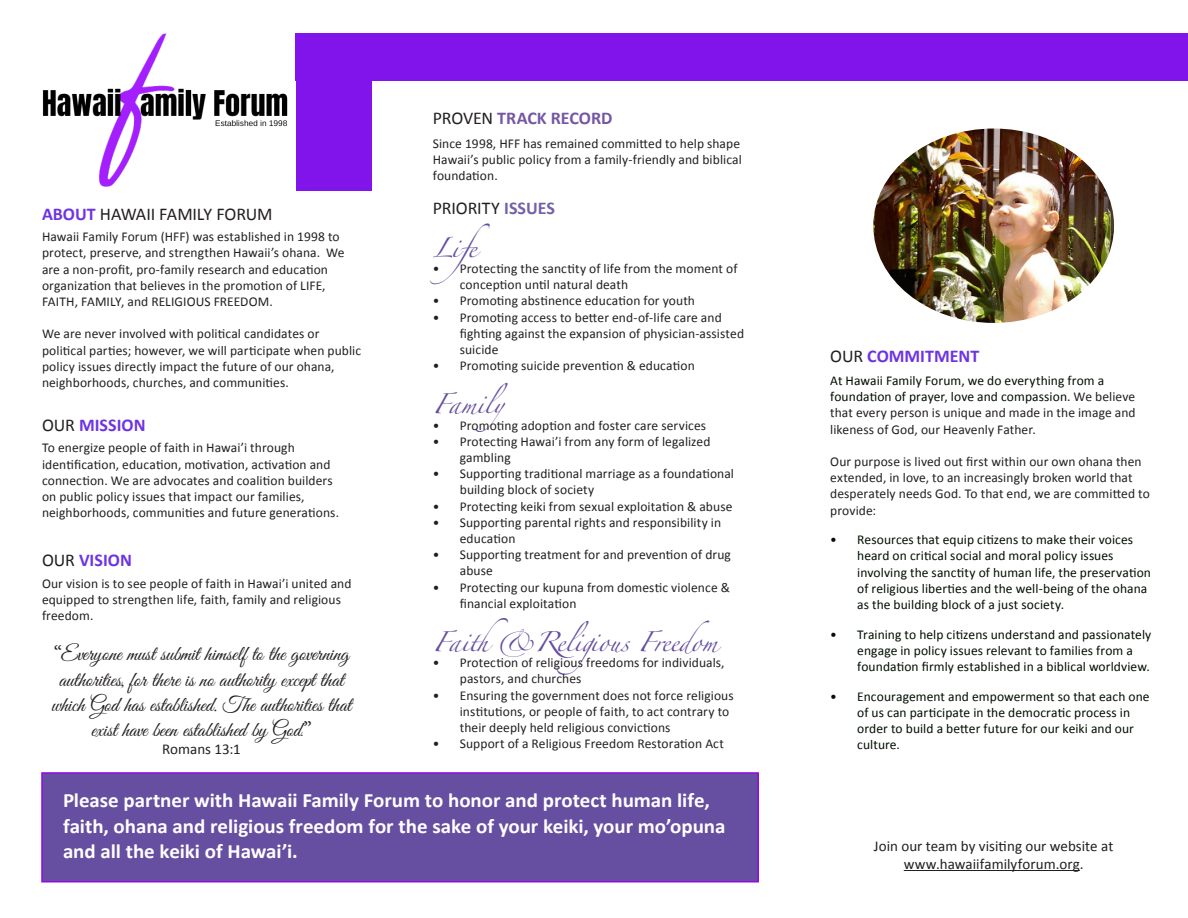
<style>
.page{position:relative;width:1188px;height:918px;background:#fff}
.page>*{position:absolute;margin:0;border:0;box-sizing:border-box;transform-origin:0 0}
.t1{font:21px/25.2px "Great Vibes";letter-spacing:.005em;color:#231f20;text-align:center}
.t2{font:700 20.4px/25.2px "Calibri";letter-spacing:-.005em;color:#fff}
.t3{font:18px "Calibri";letter-spacing:-.01em;color:#231f20}
.t4{font:700 18px "Calibri";color:#6e33e3}
.Header_1{font:18px "Zapfino";letter-spacing:-.015em;color:#664ea0}
.t5{font:700 18px "Calibri";letter-spacing:-.005em;color:#7557a4}
.t6{font:15px "Calibri";color:#231f20}
.Paragraph_Style_1{font:13.5px/16.2px "Calibri";letter-spacing:.005em;color:#231f20}
.t7{font:13.5px/16.2px "Calibri";letter-spacing:.005em;color:#000f01}
.s1{font-weight:400;color:#231f20}
.s2{font-weight:700;color:#6e33e3}
.s3{font-weight:700;color:#7360a9}
.s4{font-family:"Minion Pro"}
.s5{font-family:"Snell Roundhand"}
.s6{color:#000f01}
</style>
<div class="page">
<div style="left:296px;top:80px;width:75px;height:110px;background:#8014ea"></div>
<div style="left:296px;top:33px;width:892px;height:48px;background:#8014ea"></div>
<hr style="left:904px;top:870px;width:176px;height:1px;background:#231f20">
<img style="left:873px;top:129px;width:241px;height:194px">
<div style="left:42px;top:773px;width:716px;height:109px;background:#664ea0"></div>
<div style="left:41px;top:772px;width:718px;height:110px;border:2px solid #9508e3"></div>
<img style="left:42px;top:33px;width:246px;height:154px">
<p class="t5" style="left:433px;top:105px;width:181px"><span class="s1">PROVEN</span> TRACK RECORD</p>
<p class="Paragraph_Style_1" style="left:433px;top:135px;width:311px">Since 1998, HFF has remained committed to help shape<br>Hawaii’s public policy from a family-friendly and biblical foundation.</p>
<p class="t3" style="left:42px;top:202px;width:232px"><span class="s2">ABOUT</span> HAWAII FAMILY FORUM</p>
<p class="t3" style="left:433px;top:196px;width:124px">PRIORITY <span class="s3">ISSUES</span></p>
<p class="Header_1" style="left:433px;top:240px;width:88px">Life</p>
<p class="Paragraph_Style_1" style="left:42px;top:228px;width:304px">Hawaii Family Forum (HFF) was established in 1998 to protect, preserve, and strengthen Hawaii’s ohana. We are a non-profit, pro-family research and education organization that believes in the promotion of LIFE, FAITH, FAMILY, and RELIGIOUS FREEDOM.</p>
<p class="Paragraph_Style_1" style="left:42px;top:326px;width:321px">We are never involved with political candidates or political parties; however, we will participate when public policy issues directly impact the future of our ohana, neighborhoods, churches, and communities.</p>
<p class="Paragraph_Style_1" style="left:460px;top:260px;width:279px;text-indent:-27px">• Protecting the sanctity of life from the moment of conception until natural death</p>
<p class="Paragraph_Style_1" style="left:433px;top:292px;width:264px">• Promoting abstinence education for youth</p>
<p class="Paragraph_Style_1" style="left:460px;top:309px;width:286px;text-indent:-27px">• Promoting access to better end-of-life care and fighting against the expansion of physician-assisted suicide</p>
<p class="Paragraph_Style_1" style="left:433px;top:357px;width:263px">• Promoting suicide prevention &amp; education</p>
<p class="Header_1" style="left:433px;top:397px;width:91px">Family</p>
<p class="t4" style="left:42px;top:412px;width:105px"><span class="s1">OUR</span> MISSION</p>
<p class="Paragraph_Style_1" style="left:433px;top:417px;width:275px">• Promoting adoption and foster care services</p>
<p class="Paragraph_Style_1" style="left:460px;top:433px;width:252px;text-indent:-27px">• Protecting Hawai’i from any form of legalized gambling</p>
<p class="Paragraph_Style_1" style="left:460px;top:465px;width:276px;text-indent:-27px">• Supporting traditional marriage as a foundational building block of society</p>
<p class="Paragraph_Style_1" style="left:433px;top:498px;width:301px">• Protecting keiki from sexual exploitation &amp; abuse</p>
<p class="Paragraph_Style_1" style="left:460px;top:514px;width:263px;text-indent:-27px">• Supporting parental rights and responsibility in education</p>
<p class="Paragraph_Style_1" style="left:460px;top:546px;width:273px;text-indent:-27px">• Supporting treatment for and prevention of drug abuse</p>
<p class="Paragraph_Style_1" style="left:460px;top:579px;width:272px;text-indent:-27px">• Protecting our kupuna from domestic violence &amp; financial exploitation</p>
<p class="Header_1" style="left:433px;top:634px;width:287px">Faith&amp;Religious Freedom</p>
<p class="Paragraph_Style_1" style="left:42px;top:439px;width:299px">To energize people of faith in Hawai’i through identification, education, motivation, activation and connection. We are advocates and coalition builders on public policy issues that impact our families, neighborhoods, communities and future generations.</p>
<p class="t4" style="left:42px;top:547px;width:91px"><span class="s1">OUR</span> VISION</p>
<p class="Paragraph_Style_1" style="left:42px;top:575px;width:311px">Our vision is to see people of faith in Hawai’i united and equipped to strengthen life, faith, family and religious freedom.</p>
<p class="t1" style="left:52px;top:643px;width:301px"><span class="s4">“</span>Everyone must submit himself to the governing authorities, for there is no authority except that which God has established. The authorities that exist have been established by God<span class="s5">.</span><span class="s4">”</span></p>
<p class="t6" style="left:162px;top:739px;width:80px">Romans 13:1</p>
<p class="t2" style="left:63px;top:787px;width:664px">Please partner with Hawaii Family Forum to honor and protect human life, faith, ohana and religious freedom for the sake of your keiki, your mo’opuna and all the keiki of Hawai’i.</p>
<p class="Paragraph_Style_1" style="left:460px;top:654px;width:266px;text-indent:-27px">• Protection of religious freedoms for individuals, pastors, and churches</p>
<p class="Paragraph_Style_1" style="left:460px;top:687px;width:275px;text-indent:-27px">• Ensuring the government does not force religious institutions, or people of faith, to act contrary to their deeply held religious convictions</p>
<p class="Paragraph_Style_1" style="left:433px;top:735px;width:293px">• Support of a Religious Freedom Restoration Act</p>
<p class="t4" style="left:830px;top:343px;width:151px"><span class="s1">OUR</span> COMMITMENT</p>
<p class="Paragraph_Style_1" style="left:830px;top:372px;width:307px"><span class="s6">At Hawaii Family Forum, we do everything from a foundation of prayer, love and compassion.</span> We believe that every person is unique and made in the image and likeness of God, our Heavenly Father.</p>
<p class="Paragraph_Style_1" style="left:830px;top:453px;width:321px">Our purpose is lived out first within our own ohana then extended, in love, to an increasingly broken world that desperately needs God. To that end, we are committed to provide:</p>
<p class="t7" style="left:857px;top:531px;width:295px;text-indent:-27px">• Resources that equip citizens to make their voices heard on critical social and moral policy issues involving the sanctity of human life, the preservation of religious liberties and the well‐being of the ohana as the building block of a just society.</p>
<p class="t7" style="left:857px;top:626px;width:296px;text-indent:-27px">• Training to help citizens understand and passionately engage in policy issues relevant to families from a foundation firmly established in a biblical worldview.</p>
<p class="t7" style="left:857px;top:688px;width:294px;text-indent:-27px">• Encouragement and empowerment so that each one of us can participate in the democratic process in order to build a better future for our keiki and our culture.</p>
<p class="t6" style="left:874px;top:835px;width:241px">Join our team by visiting our website at</p>
<p class="t6" style="left:904px;top:853px;width:181px">www.hawaiifamilyforum.org.</p>
</div>
